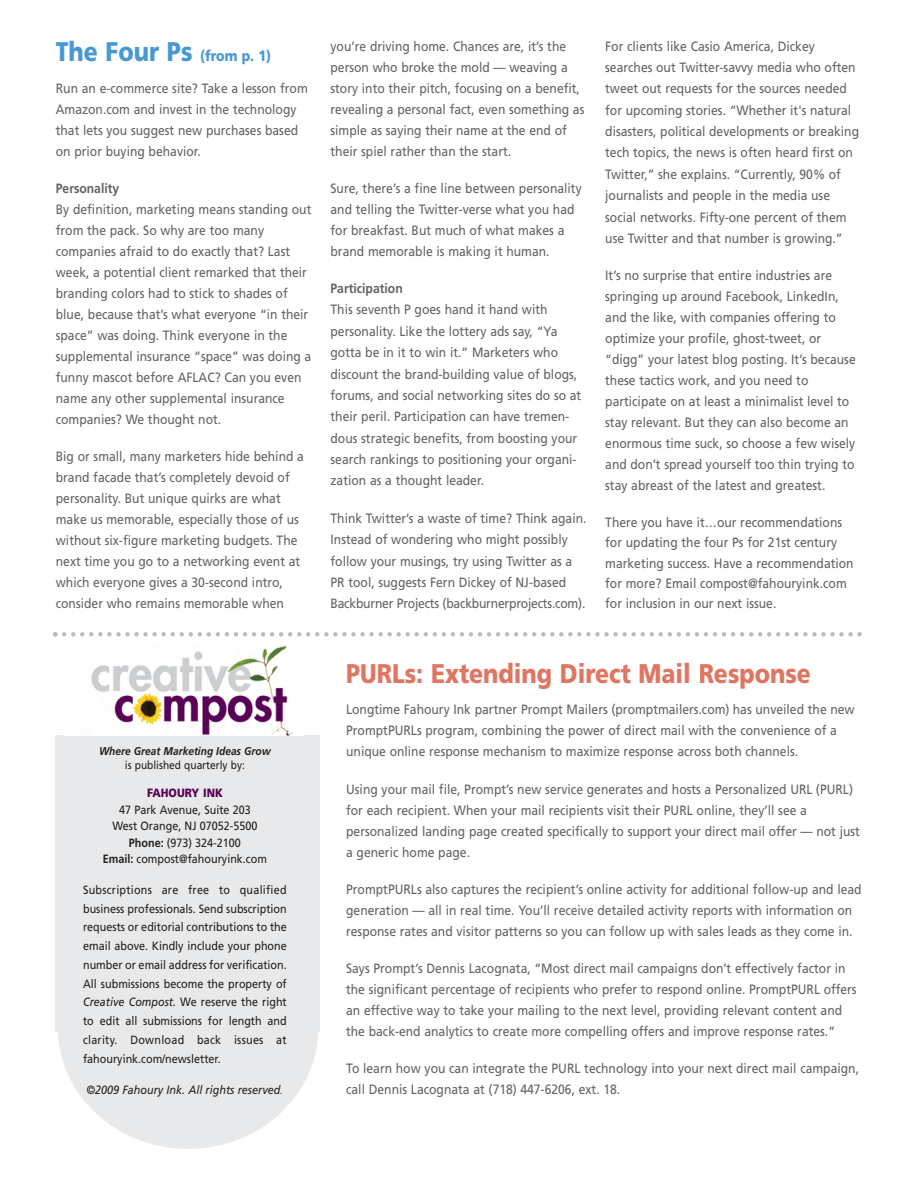
<style>
.page{position:relative;width:918px;height:1188px;background:#fff}
.page>*{position:absolute;margin:0;border:0;box-sizing:border-box;transform-origin:0 0}
.t1{font:900 27px "Frutiger";color:#e07662;scale:.85 1}
.t2{font:900 27px "Frutiger";color:#4899d3;scale:.85 1}
.t3{font:13.5px/21px "Frutiger";color:#636366;scale:.9 1}
.t4{font:700 13.5px "Frutiger";color:#636366;scale:.9 1}
.t5{font:12px/18.8px "Frutiger";color:#231f20;text-align:center;scale:.9 1}
.t6{font:italic 12px "Frutiger";color:#231f20;scale:.9 1}
.t7{font:900 12px "Frutiger";color:#590157;scale:.9 1}
.t8{font:italic 700 11.25px "Frutiger";color:#231f20;scale:.9 1}
.t9{font:11.25px "Frutiger";color:#231f20;scale:.9 1}
.s1{font-size:15px}
.s2{font-weight:700}
.s3{font-style:italic}
.s4{font-weight:300}
</style>
<div class="page">
<div style="left:56px;top:736px;width:264px;height:296px;background:#e8e9ea"></div>
<div style="left:58px;top:908px;width:260px;height:241px;background:#e8e9ea;border-radius:50%"></div>
<img style="left:91px;top:646px;width:203px;height:89px">
<svg style="left:53px;top:632px;width:809px;height:5px"></svg>
<h1 class="t2" style="left:56px;top:40px;width:255px">The Four Ps <span class="s1">(from p. 1)</span></h1>
<p class="t3" style="left:56px;top:78px;width:281px">Run an e-commerce site? Take a lesson from Amazon.com and invest in the technology that lets you suggest new purchases based on prior buying behavior.</p>
<p class="t4" style="left:56px;top:183px;width:72px">Personality</p>
<p class="t3" style="left:56px;top:200px;width:285px">By definition, marketing means standing out from the pack. So why are too many companies afraid to do exactly that? Last week, a potential client remarked that their branding colors had to stick to shades of blue, because that’s what everyone “in their space” was doing. Think everyone in the supplemental insurance “space” was doing a funny mascot before AFLAC? Can you even name any other supplemental insurance companies? We thought not.</p>
<p class="t3" style="left:56px;top:447px;width:277px">Big or small, many marketers hide behind a brand facade that’s completely devoid of personality. But unique quirks are what make us memorable, especially those of us without six-figure marketing budgets. The next time you go to a networking event at which everyone gives a 30-second intro, consider who remains memorable when</p>
<p class="t3" style="left:331px;top:36px;width:284px">you’re driving home. Chances are, it’s the person who broke the mold — weaving a story into their pitch, focusing on a benefit, revealing a personal fact, even something as simple as saying their name at the end of their spiel rather than the start.</p>
<p class="t3" style="left:331px;top:179px;width:281px">Sure, there’s a fine line between personality and telling the Twitter-verse what you had for breakfast. But much of what makes a brand memorable is making it human.</p>
<p class="t4" style="left:331px;top:283px;width:82px">Participation</p>
<p class="t3" style="left:331px;top:300px;width:280px">This seventh P goes hand it hand with personality. Like the lottery ads say, “Ya gotta be in it to win it.” Marketers who discount the brand-building value of blogs, forums, and social networking sites do so at their peril. Participation can have tremen&shy;dous strategic benefits, from boosting your search rankings to positioning your organi&shy;zation as a thought leader.</p>
<p class="t3" style="left:331px;top:509px;width:286px;line-height:21.5px">Think Twitter’s a waste of time? Think again.<br>Instead of wondering who might possibly follow your musings, try using Twitter as a PR tool, suggests Fern Dickey of NJ-based Backburner Projects (backburnerprojects.com).</p>
<p class="t3" style="left:605px;top:36px;width:284px">For clients like Casio America, Dickey searches out Twitter-savvy media who often tweet out requests for the sources needed for upcoming stories. “Whether it's natural disasters, political developments or breaking tech topics, the news is often heard first on Twitter,” she explains. “Currently, 90% of journalists and people in the media use social networks. Fifty-one percent of them use Twitter and that number is growing.”</p>
<p class="t3" style="left:605px;top:266px;width:280px">It’s no surprise that entire industries are springing up around Facebook, LinkedIn, and the like, with companies offering to optimize your profile, ghost-tweet, or “digg” your latest blog posting. It’s because these tactics work, and you need to participate on at least a minimalist level to stay relevant. But they can also become an enormous time suck, so choose a few wisely and don’t spread yourself too thin trying to stay abreast of the latest and greatest.</p>
<p class="t3" style="left:605px;top:513px;width:278px;line-height:20.4px">There you have it…our recommendations for updating the four Ps for 21st century marketing success. Have a recommendation for more? Email compost@fahouryink.com for inclusion in our next issue.</p>
<p class="t8" style="left:99px;top:747px;width:192px">Where Great Marketing Ideas Grow</p>
<p class="t9" style="left:125px;top:760px;width:135px">is published quarterly by:</p>
<p class="t7" style="left:147px;top:788px;width:86px">FAHOURY INK</p>
<p class="t5" style="left:103px;top:802px;width:184px;line-height:16.5px">47 Park Avenue, Suite 203<br>West Orange, NJ 07052-5500<br><span class="s2">Phone:</span> (973) 324-2100<br><span class="s2">Email:</span> compost@fahouryink.com</p>
<p class="t5" style="left:83px;top:881px;width:228px;text-align:justify">Subscriptions are free to qualified business professionals. Send subscription requests or editorial contributions to the email above. Kindly include your phone number or email address for verification.<br>All submissions become the property of <span class="s3">Creative Compost.</span> We reserve the right to edit all submissions for length and clarity. Download back issues at fahouryink.com/newsletter.</p>
<p class="t6" style="left:87px;top:1085px;width:220px">©2009 Fahoury Ink. All rights reserved<span class="s4">.</span></p>
<h1 class="t1" style="left:346px;top:662px;width:548px">PURLs: Extending Direct Mail Response</h1>
<p class="t3" style="left:346px;top:700px;width:567px">Longtime Fahoury Ink partner Prompt Mailers (promptmailers.com) has unveiled the new<br>PromptPURLs program, combining the power of direct mail with the convenience of a unique online response mechanism to maximize response across both channels.</p>
<p class="t3" style="left:346px;top:779px;width:572px">Using your mail file, Prompt’s new service generates and hosts a Personalized URL (PURL) for each recipient. When your mail recipients visit their PURL online, they’ll see a personalized landing page created specifically to support your direct mail offer — not just a generic home page.</p>
<p class="t3" style="left:346px;top:880px;width:574px">PromptPURLs also captures the recipient’s online activity for additional follow-up and lead generation — all in real time. You’ll receive detailed activity reports with information on response rates and visitor patterns so you can follow up with sales leads as they come in.</p>
<p class="t3" style="left:346px;top:959px;width:569px">Says Prompt’s Dennis Lacognata, “Most direct mail campaigns don’t effectively factor in the significant percentage of recipients who prefer to respond online. PromptPURL offers an effective way to take your mailing to the next level, providing relevant content and the back-end analytics to create more compelling offers and improve response rates.”</p>
<p class="t3" style="left:346px;top:1059px;width:571px">To learn how you can integrate the PURL technology into your next direct mail campaign, call Dennis Lacognata at (718) 447-6206, ext. 18.</p>
</div>
